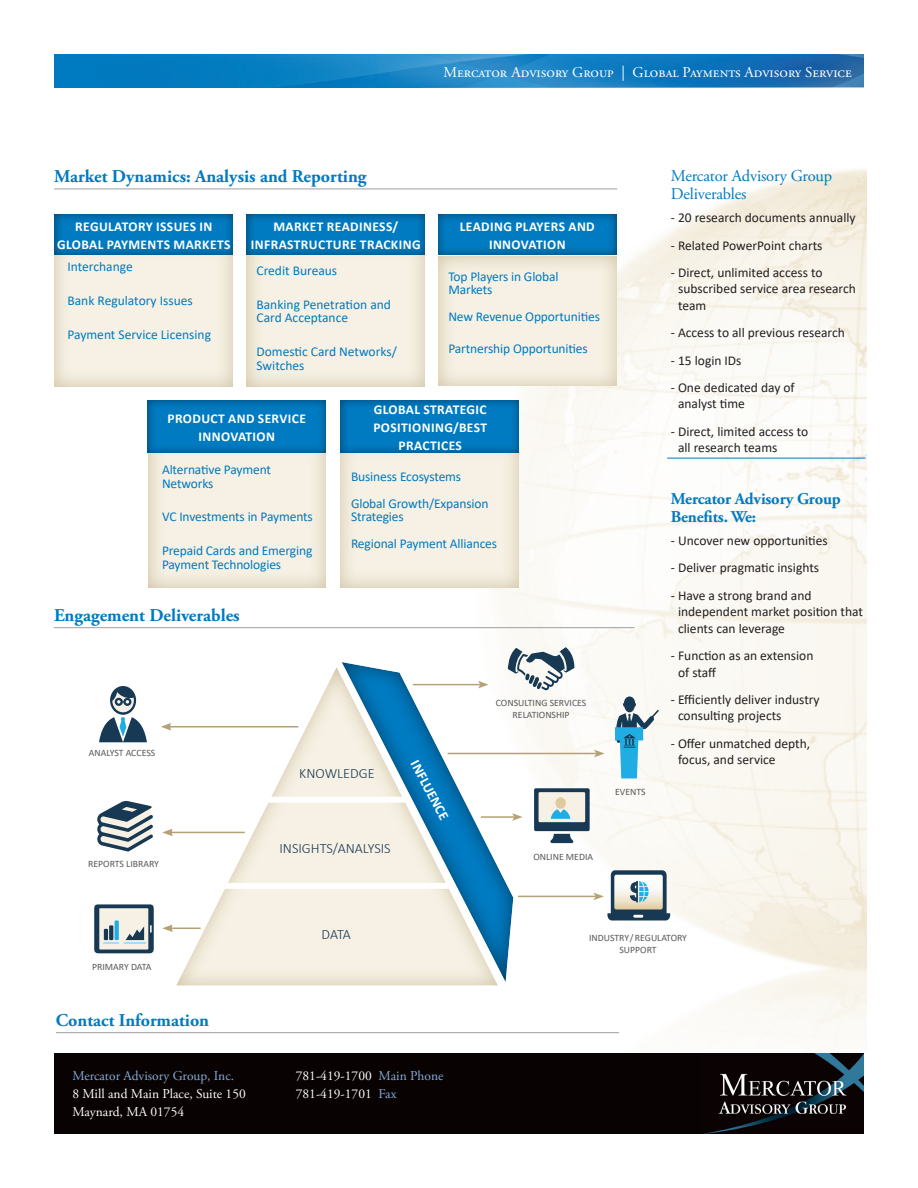
<style>
.page{position:relative;width:918px;height:1188px;background:#fff}
.page>*{position:absolute;margin:0;border:0;box-sizing:border-box;transform-origin:0 0}
.blue_heads_w__rule_b{font:700 18px "Adobe Garamond Pro";color:#007ac0}
.t1{font:16.5px/18px "Adobe Garamond Pro";letter-spacing:-.03em;color:#007ac0}
.body_garamond_regula{font:700 16.5px/18px "Adobe Garamond Pro";letter-spacing:-.01em;color:#007ac0}
.t2{font:15px "Adobe Garamond Pro";color:#fff}
.table_body{font:300 14.25px "Calibri";color:#183953}
.table_body-2{font:700 14.25px "Calibri";color:#fff}
.body_garamond_regula-2{font:13.5px/16.5px "Calibri";color:#231f20}
.blue_heads_w__rule_b-2{font:13.5px/13.5px "Calibri";letter-spacing:-.01em;color:#007ac0}
.blue_heads_w__rule_b-3{font:700 13.5px/18px "Calibri";letter-spacing:.03em;color:#fff;text-align:center}
.t3{font:13.5px/18px "Adobe Garamond Pro";color:#fff}
.body_garamond_regula-3{font:9.75px/12px "Calibri";color:#57585a;text-align:center}
.s1{color:#86acda}
</style>
<div class="page">
<img style="left:54px;top:54px;width:810px;height:33px">
<div style="left:54px;top:1054px;width:810px;height:80px;background:#080302"></div>
<img style="left:708px;top:1054px;width:156px;height:79px">
<img style="left:420px;top:87px;width:447px;height:966px">
<div style="left:245px;top:242px;width:182px;height:147px;background:#b4a276;opacity:.55"></div>
<hr style="left:54px;top:189px;width:563px;height:1px;background:#9d9fa2">
<div style="left:53px;top:242px;width:182px;height:147px;background:#b4a276;opacity:.55"></div>
<div style="left:53px;top:213px;width:180px;height:44px;background:#231f20;opacity:.55"></div>
<div style="left:147px;top:439px;width:180px;height:150px;background:#b4a276;opacity:.55"></div>
<div style="left:146px;top:399px;width:180px;height:56px;background:#231f20;opacity:.55"></div>
<hr style="left:667px;top:458px;width:199px;height:1px;background:#007ac0">
<hr style="left:56px;top:1032px;width:563px;height:1px;background:#9d9fa2">
<div style="left:245px;top:213px;width:180px;height:44px;background:#231f20;opacity:.55"></div>
<div style="left:339px;top:441px;width:180px;height:149px;background:#b4a276;opacity:.55"></div>
<div style="left:339px;top:399px;width:180px;height:56px;background:#231f20;opacity:.55"></div>
<div style="left:435px;top:252px;width:183px;height:137px;background:#b4a276;opacity:.55"></div>
<div style="left:437px;top:213px;width:180px;height:44px;background:#231f20;opacity:.55"></div>
<hr style="left:54px;top:627px;width:581px;height:1px;background:#9d9fa2">
<svg style="left:97px;top:801px;width:56px;height:51px"></svg>
<svg style="left:99px;top:686px;width:48px;height:56px"></svg>
<svg style="left:534px;top:788px;width:56px;height:55px;background:#97a8af"></svg>
<div style="left:556px;top:798px;width:9px;height:11px;background:#e5dcc7;border-radius:50%"></div>
<div style="left:556px;top:797px;width:10px;height:12px;background:#deca9c;border-radius:50%"></div>
<svg style="left:615px;top:696px;width:44px;height:82px"></svg>
<div style="left:176px;top:663px;width:322px;height:324px;background:#b4a276;opacity:.55"></div>
<div style="left:263px;top:797px;width:167px;height:6px;background:#fff"></div>
<div style="left:221px;top:883px;width:251px;height:6px;background:#fff"></div>
<div style="left:340px;top:658px;width:174px;height:324px;background:#231f20;opacity:.55"></div>
<svg style="left:94px;top:904px;width:60px;height:49px;background:#9caaaf"></svg>
<hr style="left:169px;top:726px;width:129px;height:2px;background:#b4a276">
<svg style="left:161px;top:723px;width:10px;height:8px"></svg>
<hr style="left:170px;top:832px;width:75px;height:1px;background:#b4a276">
<svg style="left:162px;top:829px;width:11px;height:7px"></svg>
<hr style="left:170px;top:928px;width:31px;height:1px;background:#b4a276">
<svg style="left:162px;top:924px;width:11px;height:8px"></svg>
<hr style="left:413px;top:684px;width:67px;height:1px;background:#b4a276">
<svg style="left:478px;top:681px;width:11px;height:7px"></svg>
<hr style="left:448px;top:753px;width:148px;height:1px;background:#b4a276">
<svg style="left:594px;top:750px;width:11px;height:7px"></svg>
<hr style="left:518px;top:896px;width:78px;height:1px;background:#b4a276">
<svg style="left:593px;top:870px;width:77px;height:50px"></svg>
<hr style="left:481px;top:816px;width:33px;height:2px;background:#b4a276">
<svg style="left:512px;top:813px;width:11px;height:8px"></svg>
<svg style="left:508px;top:647px;width:67px;height:43px"></svg>
<p class="t2" style="left:444px;top:63px;width:410px">Mercator Advisory Group | Global Payments Advisory Service</p>
<p class="blue_heads_w__rule_b" style="left:54px;top:166px;width:314px">Market Dynamics: Analysis and Reporting</p>
<p class="blue_heads_w__rule_b-3" style="left:57px;top:217px;width:175px">REGULATORY ISSUES IN<br>GLOBAL PAYMENTS MARKETS</p>
<p class="blue_heads_w__rule_b-2" style="left:68px;top:259px;width:67px">Interchange</p>
<p class="blue_heads_w__rule_b-2" style="left:68px;top:293px;width:127px">Bank Regulatory Issues</p>
<p class="blue_heads_w__rule_b-2" style="left:68px;top:327px;width:145px">Payment Service Licensing</p>
<p class="blue_heads_w__rule_b-3" style="left:251px;top:217px;width:171px">MARKET READINESS/<br>INFRASTRUCTURE TRACKING</p>
<p class="blue_heads_w__rule_b-2" style="left:256px;top:263px;width:82px">Credit Bureaus</p>
<p class="blue_heads_w__rule_b-2" style="left:256px;top:297px;width:136px">Banking Penetration and<br>Card Acceptance</p>
<p class="blue_heads_w__rule_b-2" style="left:256px;top:344px;width:142px">Domestic Card Networks/<br>Switches</p>
<p class="blue_heads_w__rule_b-3" style="left:460px;top:217px;width:137px">LEADING PLAYERS AND<br>INNOVATION</p>
<p class="blue_heads_w__rule_b-2" style="left:448px;top:269px;width:112px">Top Players in Global<br>Markets</p>
<p class="blue_heads_w__rule_b-2" style="left:448px;top:310px;width:153px">New Revenue Opportunities</p>
<p class="blue_heads_w__rule_b-2" style="left:448px;top:341px;width:141px">Partnership Opportunities</p>
<p class="blue_heads_w__rule_b-3" style="left:168px;top:409px;width:140px">PRODUCT AND SERVICE<br>INNOVATION</p>
<p class="blue_heads_w__rule_b-2" style="left:162px;top:463px;width:111px">Alternative Payment<br>Networks</p>
<p class="blue_heads_w__rule_b-2" style="left:162px;top:510px;width:152px">VC Investments in Payments</p>
<p class="blue_heads_w__rule_b-2" style="left:162px;top:544px;width:152px">Prepaid Cards and Emerging<br>Payment Technologies</p>
<p class="blue_heads_w__rule_b" style="left:54px;top:604px;width:187px">Engagement Deliverables</p>
<p class="blue_heads_w__rule_b-3" style="left:373px;top:400px;width:115px">GLOBAL STRATEGIC<br>POSITIONING/BEST<br>PRACTICES</p>
<p class="blue_heads_w__rule_b-2" style="left:351px;top:469px;width:112px">Business Ecosystems</p>
<p class="blue_heads_w__rule_b-2" style="left:351px;top:496px;width:139px">Global Growth/Expansion<br>Strategies</p>
<p class="blue_heads_w__rule_b-2" style="left:351px;top:536px;width:148px">Regional Payment Alliances</p>
<p class="body_garamond_regula-3" style="left:89px;top:747px;width:68px">ANALYST ACCESS</p>
<p class="body_garamond_regula-3" style="left:88px;top:857px;width:72px">REPORTS LIBRARY</p>
<p class="table_body" style="left:299px;top:765px;width:77px">KNOWLEDGE</p>
<p class="table_body" style="left:279px;top:839px;width:113px">INSIGHTS/ANALYSIS</p>
<p class="table_body-2" style="left:423px;top:756px;width:67px;rotate:62deg">INFLUENCE</p>
<p class="body_garamond_regula-3" style="left:496px;top:697px;width:92px">CONSULTING SERVICES<br>RELATIONSHIP</p>
<p class="body_garamond_regula-3" style="left:615px;top:786px;width:32px">EVENTS</p>
<p class="body_garamond_regula-3" style="left:533px;top:850px;width:61px">ONLINE MEDIA</p>
<p class="t1" style="left:671px;top:167px;width:163px">Mercator Advisory Group<br>Deliverables</p>
<p class="body_garamond_regula-2" style="left:671px;top:209px;width:186px">- 20 research documents annually</p>
<p class="body_garamond_regula-2" style="left:671px;top:237px;width:153px">- Related PowerPoint charts</p>
<p class="body_garamond_regula-2" style="left:678px;top:264px;width:179px;text-indent:-7px">- Direct, unlimited access to subscribed service area research team</p>
<p class="body_garamond_regula-2" style="left:671px;top:324px;width:176px">- Access to all previous research</p>
<p class="body_garamond_regula-2" style="left:671px;top:351px;width:72px">- 15 login IDs</p>
<p class="body_garamond_regula-2" style="left:678px;top:379px;width:118px;text-indent:-7px">- One dedicated day of analyst time</p>
<p class="body_garamond_regula-2" style="left:678px;top:423px;width:132px;text-indent:-7px">- Direct, limited access to all research teams</p>
<p class="body_garamond_regula" style="left:671px;top:490px;width:171px">Mercator Advisory Group<br>Benefits. We:</p>
<p class="body_garamond_regula-2" style="left:671px;top:532px;width:158px">- Uncover new opportunities</p>
<p class="body_garamond_regula-2" style="left:671px;top:559px;width:150px">- Deliver pragmatic insights</p>
<p class="body_garamond_regula-2" style="left:678px;top:587px;width:186px;text-indent:-7px">- Have a strong brand and independent market position that clients can leverage</p>
<p class="body_garamond_regula-2" style="left:678px;top:647px;width:137px;text-indent:-7px">- Function as an extension of staff</p>
<p class="body_garamond_regula-2" style="left:678px;top:691px;width:143px;text-indent:-7px">- Efficiently deliver industry consulting projects</p>
<p class="body_garamond_regula-2" style="left:678px;top:735px;width:134px;text-indent:-7px">- Offer unmatched depth, focus, and service</p>
<p class="body_garamond_regula-3" style="left:92px;top:961px;width:61px">PRIMARY DATA</p>
<p class="blue_heads_w__rule_b" style="left:56px;top:1009px;width:155px">Contact Information</p>
<p class="table_body" style="left:322px;top:925px;width:31px">DATA</p>
<p class="t3" style="left:72px;top:1068px;width:175px"><span class="s1">Mercator Advisory Group, Inc.<br></span>8 Mill and Main Place, Suite 150<br>Maynard, MA 01754</p>
<p class="t3" style="left:296px;top:1068px;width:149px">781-419-1700 <span class="s1">Main Phone<br></span>781-419-1701 <span class="s1">Fax</span></p>
<p class="body_garamond_regula-3" style="left:589px;top:932px;width:99px">INDUSTRY/ REGULATORY<br>SUPPORT</p>
</div>
